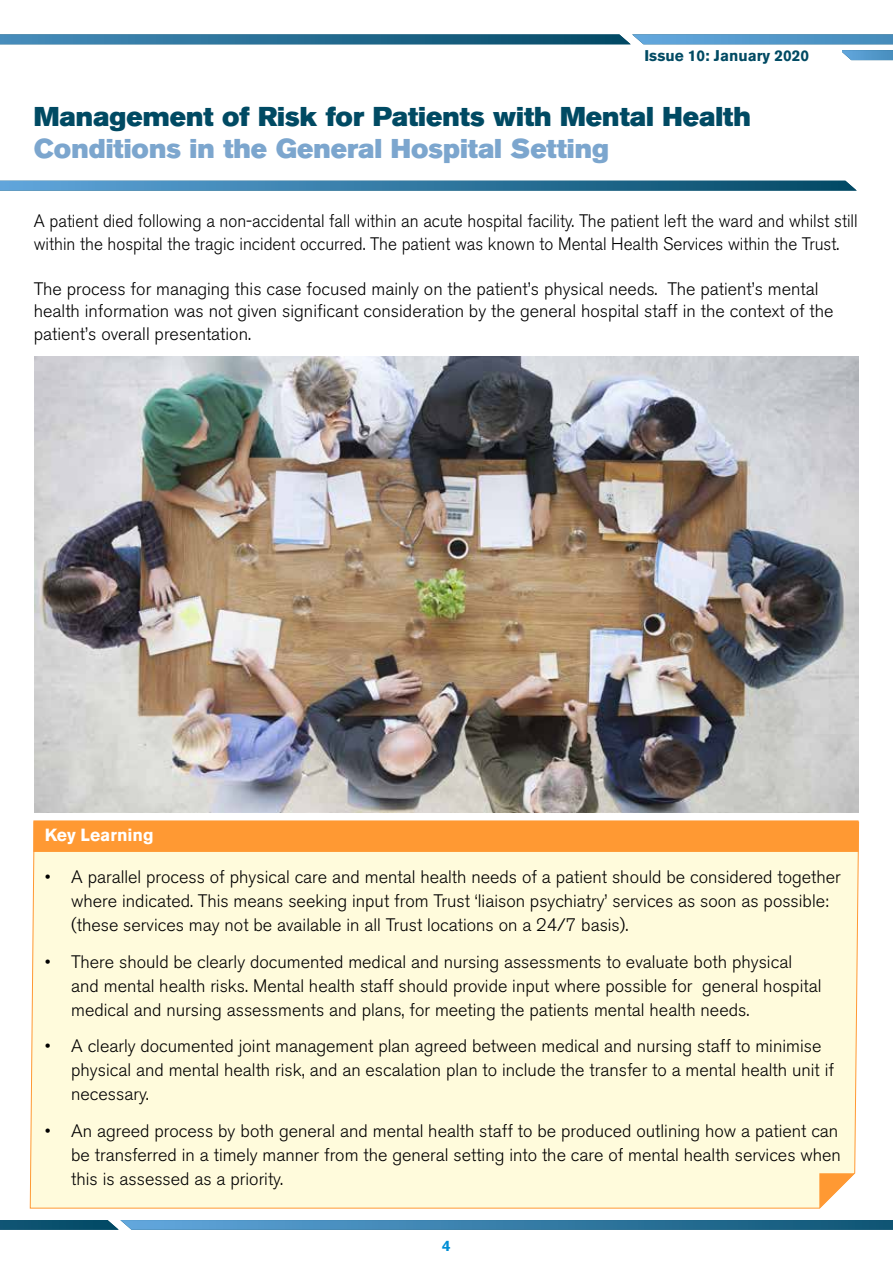
<style>
.page{position:relative;width:893px;height:1263px;background:#fff}
.page>*{position:absolute;margin:0;border:0;box-sizing:border-box;transform-origin:0 0}
.t1{font:27px "Akzidenz Grotesk BE Super";color:#004a63}
.t2{font:27px "Akzidenz Grotesk BE Super";color:#7ca6ce}
.t3{font:300 18px/24px "Akzidenz Grotesk BE";color:#000}
.t4{font:300 18px/22.5px "Akzidenz Grotesk BE";color:#000;scale:.95 1}
.t5{font:700 17.4px "Akzidenz Grotesk BE";color:#fff}
.t6{font:700 15.45px "Akzidenz Grotesk BE";color:#004a63}
.t7{font:700 15px "Akzidenz Grotesk BE";color:#014964}
.t8{font:700 15px "Akzidenz Grotesk BE";color:#008ed5}
</style>
<div class="page">
<svg style="left:0;top:34px;width:893px;height:10px;background:#377ba3"></svg>
<svg style="left:842px;top:50px;width:51px;height:10px"></svg>
<svg style="left:0;top:1220px;width:893px;height:10px;background:#3479a1"></svg>
<svg style="left:0;top:181px;width:857px;height:10px;background:#3479a1"></svg>
<div style="left:29px;top:852px;width:830px;height:357px;background:#fffbdc"></div>
<div style="left:33px;top:820px;width:826px;height:32px;background:#f93"></div>
<svg style="left:819px;top:1173px;width:36px;height:35px"></svg>
<img style="left:34px;top:356px;width:825px;height:456px">
<p class="t7" style="left:645px;top:47px;width:186px">Number 1 December 2013</p>
<p class="t6" style="left:644px;top:47px;width:166px">Issue 10: January 2020</p>
<h1 class="t1" style="left:34px;top:100px;width:719px">Management of Risk for Patients with Mental Health</h1>
<h1 class="t2" style="left:34px;top:133px;width:577px">Conditions in the General Hospital Setting</h1>
<p class="t4" style="left:34px;top:210px;width:869px">A patient died following a non-accidental fall within an acute hospital facility. The patient left the ward and whilst still within the hospital the tragic incident occurred. The patient was known to Mental Health Services within the Trust.</p>
<p class="t3" style="left:34px;top:277px;width:801px;line-height:22.5px">The process for managing this case focused mainly on the patient’s physical needs. The patient’s mental health information was not given significant consideration by the general hospital staff in the context of the patient’s overall presentation.</p>
<p class="t5" style="left:45px;top:825px;width:110px">Key Learning</p>
<p class="t3" style="left:71px;top:865px;width:771px;text-indent:-26px">• A parallel process of physical care and mental health needs of a patient should be considered together where indicated. This means seeking input from Trust ‘liaison psychiatry’ services as soon as possible: (these services may not be available in all Trust locations on a 24/7 basis).</p>
<p class="t3" style="left:71px;top:950px;width:752px;text-indent:-26px">• There should be clearly documented medical and nursing assessments to evaluate both physical and mental health risks. Mental health staff should provide input where possible for general hospital medical and nursing assessments and plans, for meeting the patients mental health needs.</p>
<p class="t3" style="left:71px;top:1034px;width:764px;text-indent:-26px">• A clearly documented joint management plan agreed between medical and nursing staff to minimise physical and mental health risk, and an escalation plan to include the transfer to a mental health unit if necessary.</p>
<p class="t3" style="left:71px;top:1119px;width:771px;text-indent:-26px">• An agreed process by both general and mental health staff to be produced outlining how a patient can be transferred in a timely manner from the general setting into the care of mental health services when this is assessed as a priority.</p>
<p class="t8" style="left:442px;top:1236px;width:10px">4</p>
</div>
